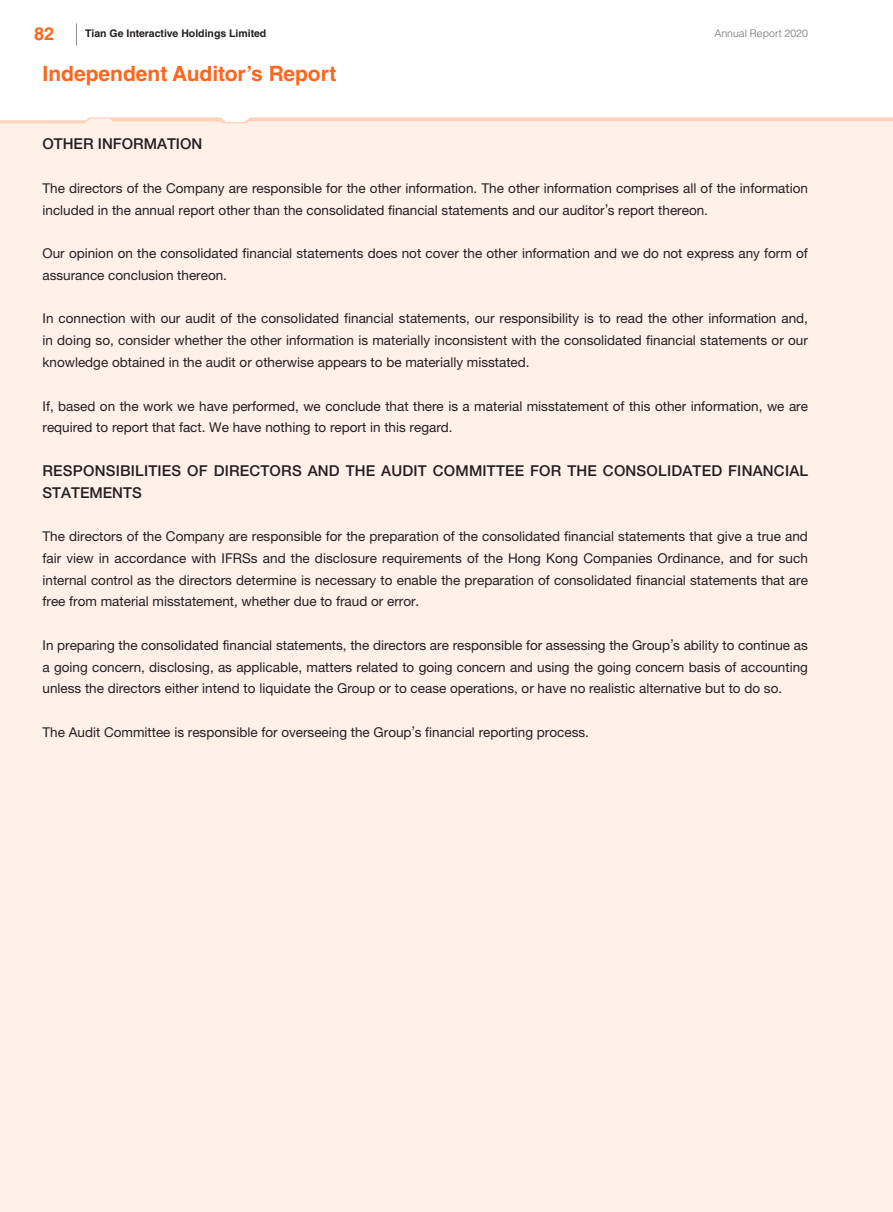
<style>
.page{position:relative;width:893px;height:1212px;background:#fff}
.page>*{position:absolute;margin:0;border:0;box-sizing:border-box;transform-origin:0 0}
.t1{font:700 21px "Helvetica LT Std";color:#ff661c}
.t2{font:700 18px "Helvetica LT Std";color:#ff661c}
.t3{font:500 15px/21.8px "Helvetica Neue LT Std";letter-spacing:.015em;color:#231f20}
.t4{font:13.5px/21.8px "Helvetica Neue LT Std";color:#231f20}
.t5{font:700 10.5px "Helvetica LT Std";color:#231f20}
.t6{font:300 10.5px "Helvetica LT Std";color:#6c6d70}
</style>
<div class="page">
<div style="left:0;top:123px;width:893px;height:1089px;background:#fff0e8"></div>
<svg style="left:0;top:117px;width:893px;height:6px;background:#ffe0cf"></svg>
<svg style="left:76px;top:23px;width:1px;height:22px"></svg>
<h2 class="t2" style="left:34px;top:23px;width:22px">82</h2>
<h1 class="t1" style="left:43px;top:61px;width:295px">Independent Auditor’s Report</h1>
<p class="t5" style="left:85px;top:27px;width:183px">Tian Ge Interactive Holdings Limited</p>
<p class="t6" style="left:714px;top:27px;width:95px">Annual Report 2020</p>
<p class="t3" style="left:43px;top:133px;width:161px">OTHER INFORMATION</p>
<p class="t4" style="left:43px;top:177px;width:767px">The directors of the Company are responsible for the other information. The other information comprises all of the information included in the annual report other than the consolidated financial statements and our auditor’s report thereon.</p>
<p class="t4" style="left:43px;top:242px;width:767px">Our opinion on the consolidated financial statements does not cover the other information and we do not express any form of assurance conclusion thereon.</p>
<p class="t4" style="left:43px;top:308px;width:767px;text-align:justify">In connection with our audit of the consolidated financial statements, our responsibility is to read the other information and, in doing so, consider whether the other information is materially inconsistent with the consolidated financial statements or our knowledge obtained in the audit or otherwise appears to be materially misstated.</p>
<p class="t4" style="left:43px;top:395px;width:767px">If, based on the work we have performed, we conclude that there is a material misstatement of this other information, we are required to report that fact. We have nothing to report in this regard.</p>
<p class="t3" style="left:43px;top:459px;width:767px">RESPONSIBILITIES OF DIRECTORS AND THE AUDIT COMMITTEE FOR THE CONSOLIDATED FINANCIAL<br>STATEMENTS</p>
<p class="t4" style="left:43px;top:525px;width:767px;text-align:justify">The directors of the Company are responsible for the preparation of the consolidated financial statements that give a true and fair view in accordance with IFRSs and the disclosure requirements of the Hong Kong Companies Ordinance, and for such internal control as the directors determine is necessary to enable the preparation of consolidated financial statements that are free from material misstatement, whether due to fraud or error.</p>
<p class="t4" style="left:43px;top:634px;width:767px;text-align:justify">In preparing the consolidated financial statements, the directors are responsible for assessing the Group’s ability to continue as a going concern, disclosing, as applicable, matters related to going concern and using the going concern basis of accounting unless the directors either intend to liquidate the Group or to cease operations, or have no realistic alternative but to do so.</p>
<p class="t4" style="left:43px;top:721px;width:548px">The Audit Committee is responsible for overseeing the Group’s financial reporting process.</p>
</div>
